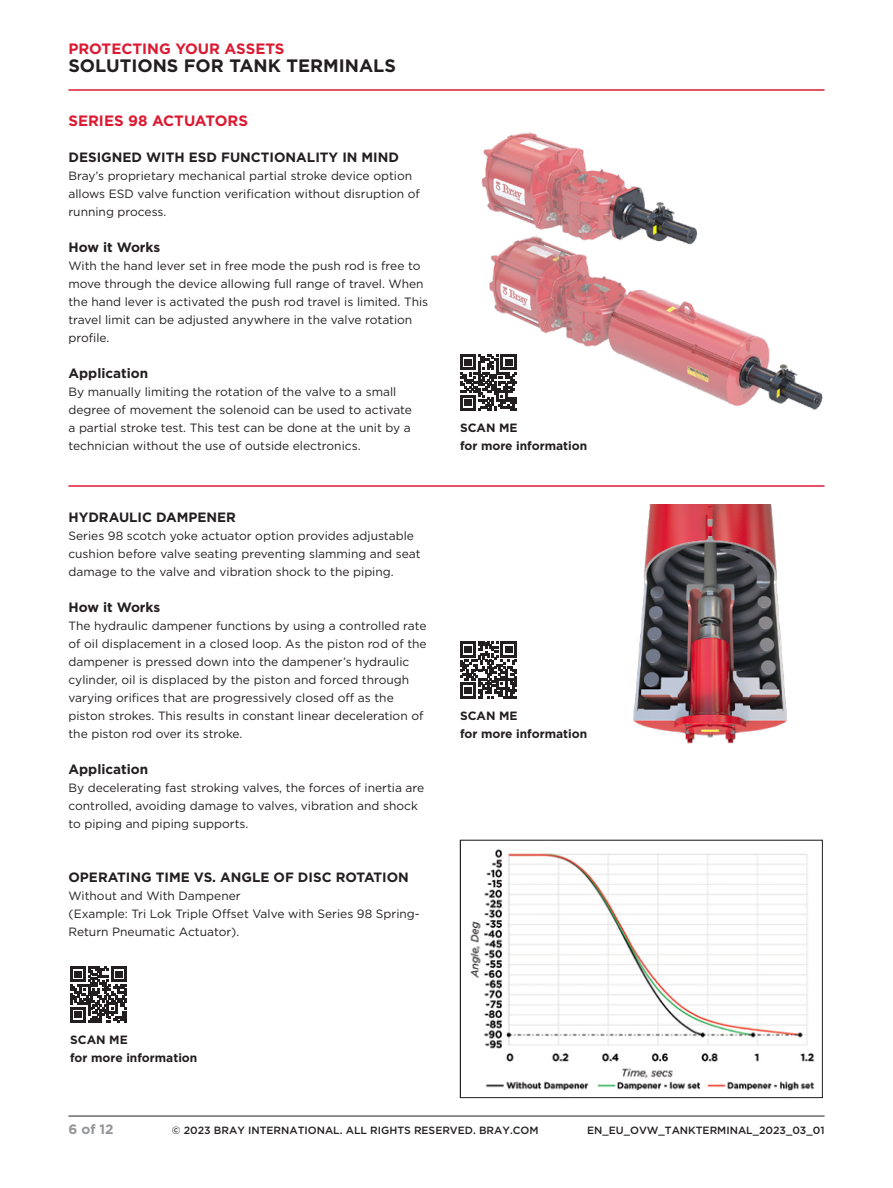
<style>
.page{position:relative;width:893px;height:1188px;background:#fff}
.page>*{position:absolute;margin:0;border:0;box-sizing:border-box;transform-origin:0 0}
.t1{font:700 18px "Gotham";color:#231f20}
.Subhead_1{font:700 15px "Gotham";color:#dc1a32}
.Subhead_2{font:700 13.5px "Gotham";color:#231f20}
.t2{font:700 13.5px "Gotham";color:#939598}
.Body_Text{font:12px/18px "Gotham";color:#231f20}
.Body_Text-2{font:700 12px "Gotham";color:#231f20}
.t3{font:500 10.5px "Gotham";color:#231f20}
</style>
<div class="page">
<hr style="left:68px;top:1116px;width:756px;height:1px;background:#231f20">
<hr style="left:68px;top:89px;width:756px;height:2px;background:#dc1a32">
<img style="left:481px;top:132px;width:342px;height:278px">
<img style="left:470px;top:849px;width:345px;height:242px">
<div style="left:460px;top:840px;width:363px;height:258px;border:1px solid #231f20"></div>
<hr style="left:69px;top:485px;width:755px;height:2px;background:#e41936">
<img style="left:633px;top:504px;width:154px;height:240px">
<svg style="left:460px;top:354px;width:57px;height:57px"></svg>
<svg style="left:460px;top:642px;width:57px;height:56px"></svg>
<svg style="left:70px;top:966px;width:57px;height:57px"></svg>
<p class="Subhead_1" style="left:68px;top:39px;width:218px">PROTECTING YOUR ASSETS</p>
<h1 class="t1" style="left:68px;top:54px;width:329px">SOLUTIONS FOR TANK TERMINALS</h1>
<p class="Subhead_1" style="left:68px;top:111px;width:181px">SERIES 98 ACTUATORS</p>
<p class="Subhead_2" style="left:68px;top:148px;width:332px">DESIGNED WITH ESD FUNCTIONALITY IN MIND</p>
<p class="Body_Text" style="left:68px;top:166px;width:353px">Bray’s proprietary mechanical partial stroke device option allows ESD valve function verification without disruption of running process.</p>
<p class="Subhead_2" style="left:68px;top:238px;width:93px">How it Works</p>
<p class="Body_Text" style="left:68px;top:256px;width:361px">With the hand lever set in free mode the push rod is free to move through the device allowing full range of travel. When the hand lever is activated the push rod travel is limited. This travel limit can be adjusted anywhere in the valve rotation profile.</p>
<p class="Subhead_2" style="left:68px;top:364px;width:81px">Application</p>
<p class="Body_Text" style="left:68px;top:382px;width:345px">By manually limiting the rotation of the valve to a small degree of movement the solenoid can be used to activate a partial stroke test. This test can be done at the unit by a technician without the use of outside electronics.</p>
<p class="Subhead_2" style="left:68px;top:508px;width:169px">HYDRAULIC DAMPENER</p>
<p class="Body_Text" style="left:68px;top:526px;width:354px">Series 98 scotch yoke actuator option provides adjustable cushion before valve seating preventing slamming and seat damage to the valve and vibration shock to the piping.</p>
<p class="Subhead_2" style="left:68px;top:598px;width:93px">How it Works</p>
<p class="Body_Text" style="left:68px;top:616px;width:360px">The hydraulic dampener functions by using a controlled rate of oil displacement in a closed loop. As the piston rod of the dampener is pressed down into the dampener’s hydraulic cylinder, oil is displaced by the piston and forced through varying orifices that are progressively closed off as the piston strokes. This results in constant linear deceleration of the piston rod over its stroke.</p>
<p class="Subhead_2" style="left:68px;top:760px;width:81px">Application</p>
<p class="Body_Text" style="left:68px;top:778px;width:357px">By decelerating fast stroking valves, the forces of inertia are controlled, avoiding damage to valves, vibration and shock to piping and piping supports.</p>
<p class="Subhead_2" style="left:68px;top:868px;width:342px">OPERATING TIME VS. ANGLE OF DISC ROTATION</p>
<p class="Body_Text" style="left:68px;top:886px;width:174px">Without and With Dampener</p>
<p class="Body_Text" style="left:68px;top:904px;width:353px">(Example: Tri Lok Triple Offset Valve with Series 98 Spring-<br>Return Pneumatic Actuator).</p>
<p class="Body_Text-2" style="left:460px;top:420px;width:59px">SCAN ME</p>
<p class="Body_Text-2" style="left:460px;top:438px;width:129px">for more information</p>
<p class="Body_Text-2" style="left:460px;top:708px;width:59px">SCAN ME</p>
<p class="Body_Text-2" style="left:460px;top:726px;width:129px">for more information</p>
<p class="Body_Text-2" style="left:70px;top:1032px;width:59px">SCAN ME</p>
<p class="Body_Text-2" style="left:70px;top:1050px;width:129px">for more information</p>
<p class="t2" style="left:68px;top:1120px;width:47px">6 of 12</p>
<p class="t3" style="left:172px;top:1123px;width:368px">© 2023 BRAY INTERNATIONAL. ALL RIGHTS RESERVED. BRAY.COM</p>
<p class="t3" style="left:587px;top:1124px;width:124px">EN_EU_OVW_TAN KTERMINAL</p>
<p class="t3" style="left:753px;top:1124px;width:73px">_2023_03_01</p>
</div>
